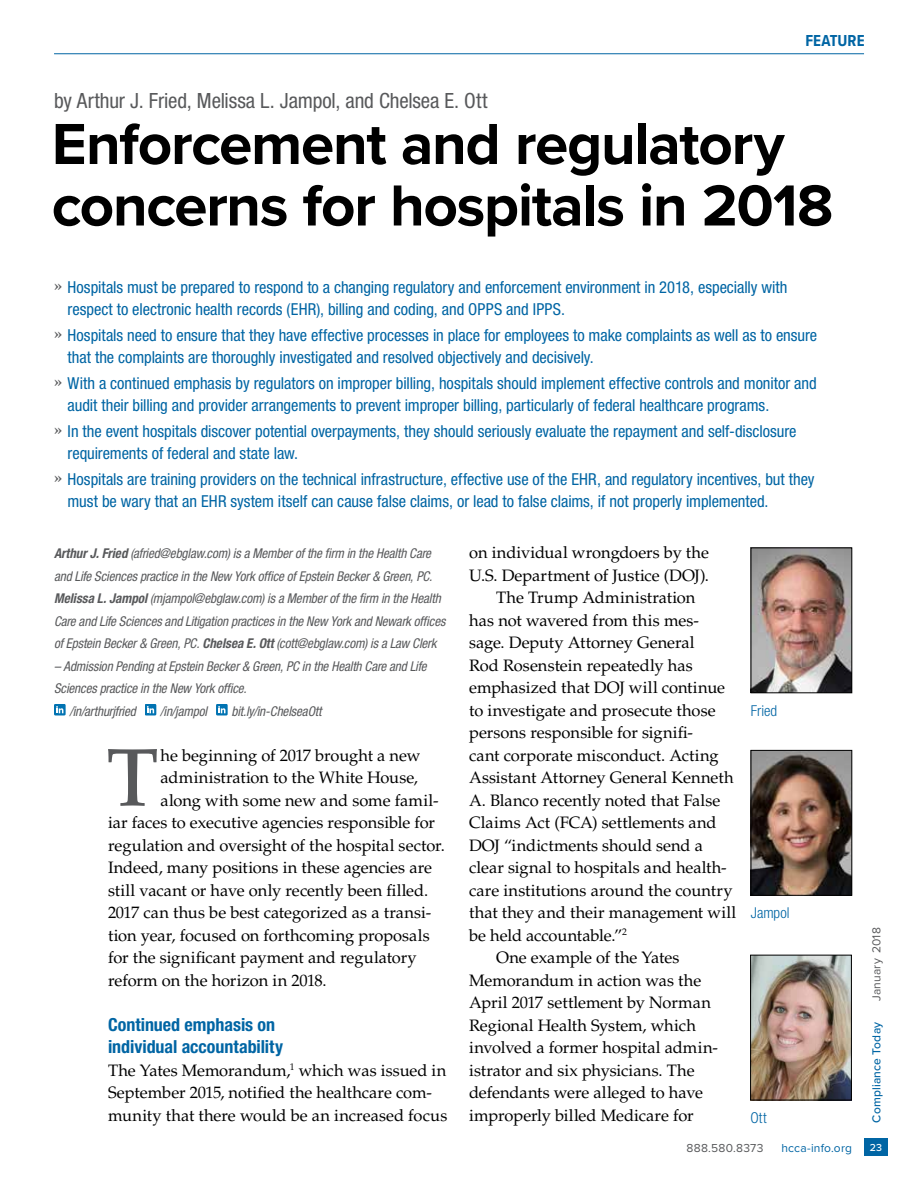
<style>
.page{position:relative;width:918px;height:1188px;background:#fff}
.page>*{position:absolute;margin:0;border:0;box-sizing:border-box;transform-origin:0 0}
.t1{font:500 81.3px "Palatino LT Std";color:#58595b}
.t2{font:700 60px/61.5px "Proxima Nova";letter-spacing:-.02em;color:#000}
.t3{font:condensed 21px "Helvetica Neue LT Std";letter-spacing:-.005em;color:#58595b}
.t4{font:700 condensed 18px/22.5px "Helvetica Neue LT Std";color:#0065a4}
.t5{font:16.5px/22.5px "Palatino LT Std";letter-spacing:-.005em;color:#000}
.t6{font:condensed 16.5px/22.5px "Helvetica Neue LT Std";letter-spacing:-.005em;color:#0065a4}
.t7{font:700 16.5px "Proxima Nova Cond";color:#0065a4}
.t8{font:300 condensed 15px "Helvetica Neue LT Std";color:#0065a4}
.t9{font:italic condensed 13.5px/22.5px "Helvetica Neue LT Std";letter-spacing:-.01em;color:#58595b}
.t10{font:12px "Proxima Nova";letter-spacing:.02em;color:#58595b}
.t11{font:500 12px "Proxima Nova";letter-spacing:.015em;color:#0065a4}
.t12{font:12px "Proxima Nova";letter-spacing:.015em;color:#0065a4}
.t13{font:500 10.5px "Proxima Nova";color:#fff}
.s1{font-family:"Palatino LT Std";font-weight:500;font-stretch:normal;color:#58595b}
.s2{font-weight:700}
</style>
<div class="page">
<div style="left:864px;top:1139px;width:24px;height:17px;background:#0065a4"></div>
<hr style="left:54px;top:54px;width:810px;height:1px;background:#0065a4">
<img style="left:753px;top:752px;width:97px;height:142px">
<div style="left:751px;top:750px;width:101px;height:146px;border:1px solid #000"></div>
<svg style="left:54px;top:704px;width:12px;height:12px"></svg>
<svg style="left:145px;top:704px;width:11px;height:12px"></svg>
<svg style="left:216px;top:704px;width:12px;height:12px"></svg>
<img style="left:752px;top:957px;width:98px;height:141px">
<div style="left:750px;top:955px;width:102px;height:145px;border:1px solid #000"></div>
<img style="left:753px;top:550px;width:97px;height:141px">
<div style="left:751px;top:548px;width:101px;height:145px;border:1px solid #000"></div>
<p class="t7" style="left:805px;top:28px;width:61px">FEATURE</p>
<p class="t3" style="left:54px;top:88px;width:435px">by Arthur J. Fried, Melissa L. Jampol, and Chelsea E. Ott</p>
<h2 class="t2" style="left:52px;top:112px;width:783px">Enforcement and regulatory concerns for hospitals in 2018</h2>
<p class="t6" style="left:68px;top:275px;width:721px;text-indent:-13px"><span class="s1">»</span> Hospitals must be prepared to respond to a changing regulatory and enforcement environment in 2018, especially with respect to electronic health records (EHR), billing and coding, and OPPS and IPPS.</p>
<p class="t6" style="left:68px;top:323px;width:751px;text-indent:-13px"><span class="s1">»</span> Hospitals need to ensure that they have effective processes in place for employees to make complaints as well as to ensure that the complaints are thoroughly investigated and resolved objectively and decisively.</p>
<p class="t6" style="left:68px;top:371px;width:751px;text-indent:-13px"><span class="s1">»</span> With a continued emphasis by regulators on improper billing, hospitals should implement effective controls and monitor and audit their billing and provider arrangements to prevent improper billing, particularly of federal healthcare programs.</p>
<p class="t6" style="left:68px;top:419px;width:730px;text-indent:-13px"><span class="s1">»</span> In the event hospitals discover potential overpayments, they should seriously evaluate the repayment and self-disclosure requirements of federal and state law.</p>
<p class="t6" style="left:68px;top:467px;width:749px;text-indent:-13px"><span class="s1">»</span> Hospitals are training providers on the technical infrastructure, effective use of the EHR, and regulatory incentives, but they must be wary that an EHR system itself can cause false claims, or lead to false claims, if not properly implemented.</p>
<p class="t9" style="left:54px;top:542px;width:393px"><span class="s2">Arthur J. Fried</span> (afried@ebglaw.com) is a Member of the firm in the Health Care and Life Sciences practice in the New York office of Epstein Becker &amp; Green, PC.<br><span class="s2">Melissa L. Jampol</span> (mjampol@ebglaw.com) is a Member of the firm in the Health Care and Life Sciences and Litigation practices in the New York and Newark offices of Epstein Becker &amp; Green, PC. <span class="s2">Chelsea E. Ott</span> (cott@ebglaw.com) is a Law Clerk</p>
<p class="t9" style="left:54px;top:655px;width:374px">– Admission Pending at Epstein Becker &amp; Green, PC in the Health Care and Life</p>
<p class="t9" style="left:54px;top:677px;width:194px">Sciences practice in the New York office.</p>
<p class="t9" style="left:69px;top:700px;width:68px">/in/arthurjfried</p>
<p class="t9" style="left:160px;top:700px;width:49px">/in/jampol</p>
<p class="t9" style="left:231px;top:700px;width:92px">bit.ly/in-ChelseaOtt</p>
<p class="t5" style="left:469px;top:541px;width:241px">on individual wrongdoers by the</p>
<p class="t5" style="left:469px;top:564px;width:241px">U.S. Department of Justice (DOJ).</p>
<p class="t5" style="left:496px;top:586px;width:201px">The Trump Administration</p>
<p class="t5" style="left:469px;top:609px;width:231px">has not wavered from this mes-</p>
<p class="t5" style="left:469px;top:631px;width:227px">sage. Deputy Attorney General</p>
<p class="t5" style="left:469px;top:654px;width:225px">Rod Rosenstein repeatedly has</p>
<p class="t5" style="left:469px;top:676px;width:257px">emphasized that DOJ will continue</p>
<p class="t5" style="left:469px;top:699px;width:248px">to investigate and prosecute those</p>
<p class="t5" style="left:469px;top:721px;width:225px">persons responsible for signifi-</p>
<p class="t5" style="left:469px;top:744px;width:251px">cant corporate misconduct. Acting</p>
<p class="t5" style="left:469px;top:767px;width:266px">Assistant Attorney General Kenneth</p>
<p class="t5" style="left:469px;top:789px;width:253px">A. Blanco recently noted that False</p>
<p class="t5" style="left:469px;top:812px;width:249px">Claims Act (FCA) settlements and</p>
<p class="t5" style="left:469px;top:834px;width:235px">DOJ “indictments should send a</p>
<p class="t5" style="left:469px;top:857px;width:259px">clear signal to hospitals and health-</p>
<p class="t5" style="left:469px;top:879px;width:265px">care institutions around the country</p>
<p class="t5" style="left:469px;top:902px;width:269px">that they and their management will</p>
<p class="t5" style="left:469px;top:924px;width:159px">be held accountable.”<sup>2</sup></p>
<p class="t5" style="left:496px;top:946px;width:185px">One example of the Yates</p>
<p class="t5" style="left:469px;top:969px;width:234px">Memorandum in action was the</p>
<p class="t5" style="left:469px;top:991px;width:243px">April 2017 settlement by Norman</p>
<p class="t5" style="left:469px;top:1014px;width:228px">Regional Health System, which</p>
<p class="t5" style="left:469px;top:1036px;width:250px">involved a former hospital admin-</p>
<p class="t5" style="left:469px;top:1059px;width:227px">istrator and six physicians. The</p>
<p class="t5" style="left:469px;top:1081px;width:235px">defendants were alleged to have</p>
<p class="t5" style="left:469px;top:1104px;width:226px">improperly billed Medicare for</p>
<p class="t8" style="left:751px;top:702px;width:28px">Fried</p>
<h1 class="t1" style="left:107px;top:730px;width:53px">T</h1>
<p class="t5" style="left:161px;top:744px;width:261px">he beginning of 2017 brought a new</p>
<p class="t5" style="left:161px;top:766px;width:259px">administration to the White House,</p>
<p class="t5" style="left:161px;top:789px;width:279px">along with some new and some famil-</p>
<p class="t5" style="left:108px;top:811px;width:329px">iar faces to executive agencies responsible for</p>
<p class="t5" style="left:108px;top:834px;width:338px">regulation and oversight of the hospital sector.</p>
<p class="t5" style="left:108px;top:856px;width:326px">Indeed, many positions in these agencies are</p>
<p class="t5" style="left:108px;top:879px;width:322px">still vacant or have only recently been filled.</p>
<p class="t5" style="left:108px;top:901px;width:325px">2017 can thus be best categorized as a transi-</p>
<p class="t5" style="left:108px;top:924px;width:323px">tion year, focused on forthcoming proposals</p>
<p class="t5" style="left:108px;top:946px;width:310px">for the significant payment and regulatory</p>
<p class="t5" style="left:108px;top:969px;width:220px">reform on the horizon in 2018.</p>
<p class="t4" style="left:108px;top:1013px;width:176px">Continued emphasis on individual accountability</p>
<p class="t5" style="left:108px;top:1059px;width:341px">The Yates Memorandum,<sup>1</sup> which was issued in<br>September 2015, notified the healthcare com&shy;munity that there would be an increased focus</p>
<p class="t8" style="left:751px;top:904px;width:40px">Jampol</p>
<p class="t8" style="left:750px;top:1109px;width:18px">Ott</p>
<p class="t10" style="left:868px;top:1001px;width:75px;rotate:-90deg">January 2018</p>
<p class="t11" style="left:868px;top:1123px;width:102px;rotate:-90deg">Compliance Today</p>
<p class="t10" style="left:687px;top:1139px;width:78px">888.580.8373</p>
<p class="t12" style="left:781px;top:1139px;width:72px">hcca-info.org</p>
<p class="t13" style="left:870px;top:1140px;width:14px">23</p>
</div>
